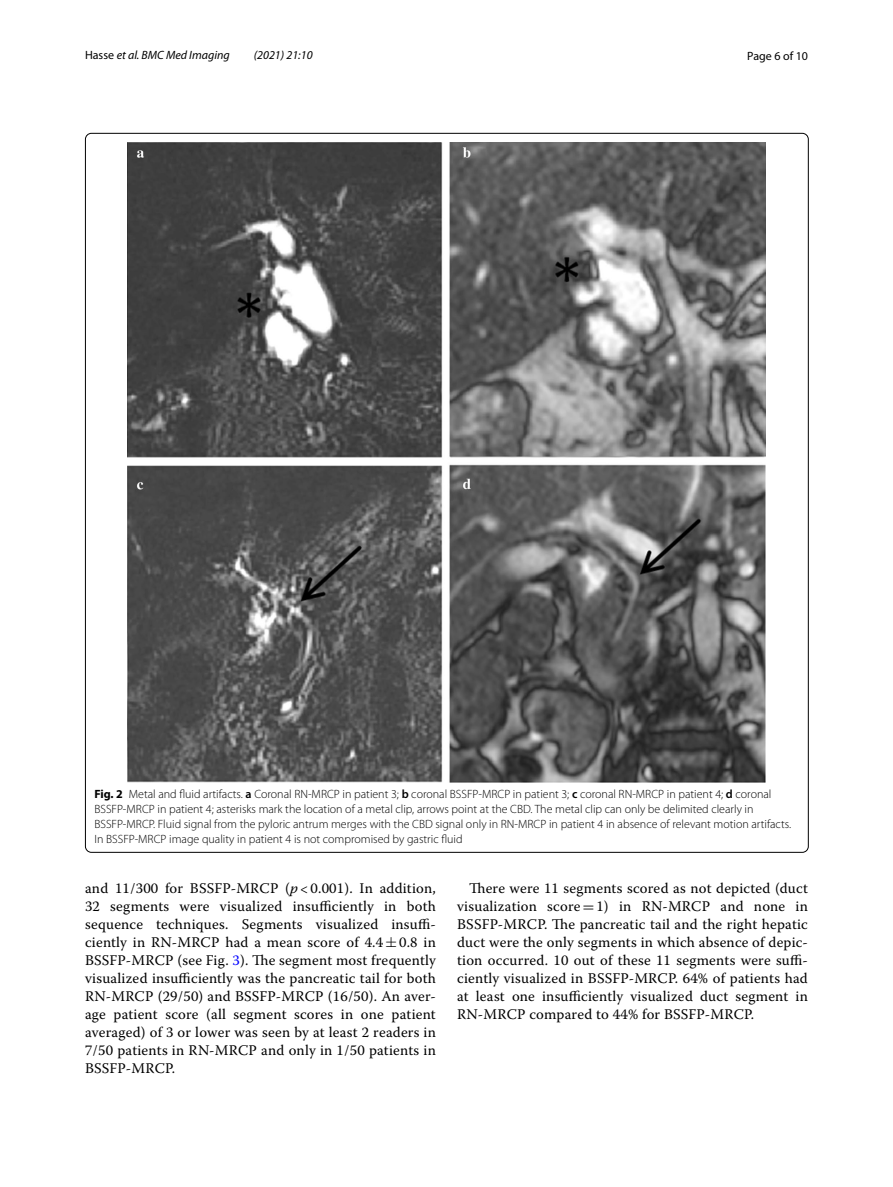
<style>
.page{position:relative;width:893px;height:1187px;background:#fff}
.page>*{position:absolute;margin:0;border:0;box-sizing:border-box;transform-origin:0 0}
.t1{font:14.7px/18px "Warnock Pro";letter-spacing:.015em;color:#000;text-align:justify}
.t2{font:300 12px/15px "Myriad Pro";color:#000}
.t3{font:italic 12px "Myriad Pro";color:#000}
.t4{font:12px "Myriad Pro";color:#000}
.s1{font-style:normal}
.s2{font-weight:700}
.s3{font-weight:600}
.s4{font-style:italic}
.s5{font-family:"MTSY"}
.s6{color:#00f}
</style>
<div class="page">
<img style="left:128px;top:142px;width:638px;height:640px">
<p class="t3" style="left:85px;top:48px;width:146px"><span class="s1">Hasse</span> et al. BMC Med Imaging</p>
<p class="t3" style="left:254px;top:48px;width:60px">(2021) 21:10</p>
<p class="t4" style="left:747px;top:48px;width:62px">Page 6 of 10</p>
<p class="t2" style="left:94px;top:786px;width:698px"><span class="s2">Fig. 2</span> Metal and fluid artifacts. <span class="s3">a</span> Coronal RN-MRCP in patient 3; <span class="s3">b</span> coronal BSSFP-MRCP in patient 3; <span class="s3">c</span> coronal RN-MRCP in patient 4; <span class="s3">d</span> coronal BSSFP-MRCP in patient 4; asterisks mark the location of a metal clip, arrows point at the CBD. The metal clip can only be delimited clearly in BSSFP-MRCP. Fluid signal from the pyloric antrum merges with the CBD signal only in RN-MRCP in patient 4 in absence of relevant motion artifacts.<br>In BSSFP-MRCP image quality in patient 4 is not compromised by gastric fluid</p>
<p class="t1" style="left:85px;top:879px;width:352px">and 11/300 for BSSFP-MRCP (<span class="s4">p</span> &lt; 0.001). In addition, 32 segments were visualized insufficiently in both sequence techniques. Segments visualized insuffi&shy;ciently in RN-MRCP had a mean score of 4.4<span class="s5">±</span>0.8 in BSSFP-MRCP (see Fig. <span class="s6">3</span>). The segment most frequently visualized insufficiently was the pancreatic tail for both RN-MRCP (29/50) and BSSFP-MRCP (16/50). An aver&shy;age patient score (all segment scores in one patient averaged) of 3 or lower was seen by at least 2 readers in 7/50 patients in RN-MRCP and only in 1/50 patients in BSSFP-MRCP.</p>
<p class="t1" style="left:457px;top:879px;width:352px;text-indent:12px">There were 11 segments scored as not depicted (duct visualization score<span class="s5">=</span>1) in RN-MRCP and none in BSSFP-MRCP. The pancreatic tail and the right hepatic duct were the only segments in which absence of depic&shy;tion occurred. 10 out of these 11 segments were suffi&shy;ciently visualized in BSSFP-MRCP. 64% of patients had at least one insufficiently visualized duct segment in RN-MRCP compared to 44% for BSSFP-MRCP.</p>
</div>
